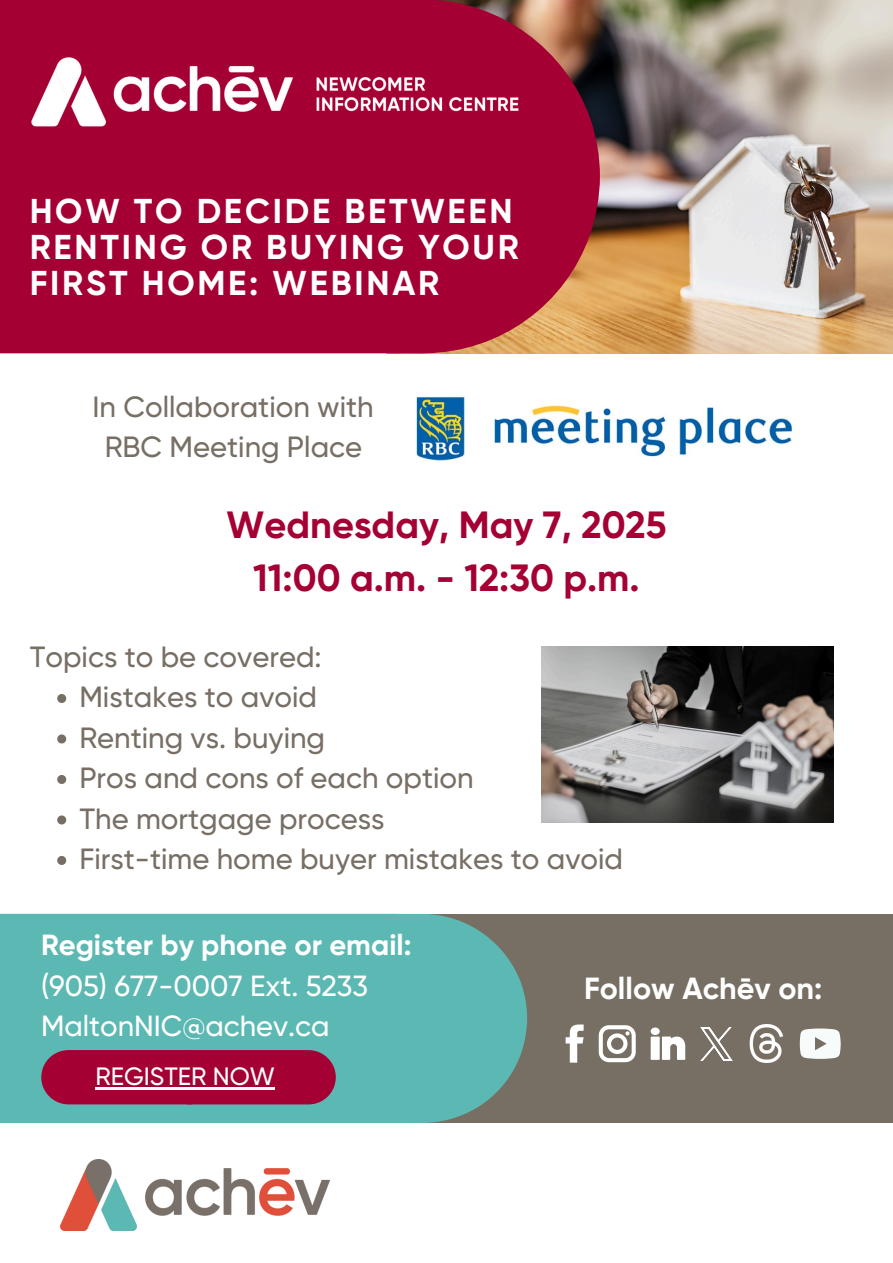
<style>
.page{position:relative;width:893px;height:1263px;background:#fff}
.page>*{position:absolute;margin:0;border:0;box-sizing:border-box;transform-origin:0 0}
.t1{font:700 37.88px/52.7px "Gilroy";color:#a50034;text-align:center}
.t2{font:700 34.42px/35.6px "Gilroy";letter-spacing:.08em;color:#fff}
.t3{font:700 30.53px "Gilroy";color:#fff}
.t4{font:500 29.25px/40.5px "Gilroy";color:#776e64;text-align:center}
.t5{font:500 29.1px/40.9px "Gilroy";color:#fff}
.t6{font:500 25.05px "Gilroy";color:#f7fbfa}
.s1{font-weight:700}
</style>
<div class="page">
<img style="left:600px;top:0;width:293px;height:353px">
<svg style="left:0;top:0;width:600px;height:353px;fill:#a50034"></svg>
<img style="left:23px;top:0;width:510px;height:191px">
<img style="left:60px;top:1159px;width:269px;height:71px">
<div style="left:351px;top:914px;width:542px;height:209px;background:#776e64"></div>
<svg style="left:565px;top:1024px;width:18px;height:39px"></svg>
<svg style="left:599px;top:1025px;width:37px;height:37px"></svg>
<svg style="left:650px;top:1027px;width:35px;height:32px"></svg>
<img style="left:700px;top:1027px;width:32px;height:33px">
<img style="left:749px;top:1025px;width:34px;height:37px">
<svg style="left:800px;top:1028px;width:40px;height:31px"></svg>
<svg style="left:499px;top:947px;width:28px;height:143px;fill:#5cb8b2"></svg>
<div style="left:0;top:914px;width:499px;height:209px;background:#5cb8b2"></div>
<svg style="left:41px;top:1050px;width:295px;height:54px"></svg>
<img style="left:416px;top:396px;width:377px;height:65px">
<img style="left:541px;top:647px;width:292px;height:175px">
<hr style="left:95px;top:1087px;width:180px;height:2px;background:#f7fbfa">
<svg style="left:57px;top:694px;width:9px;height:9px"></svg>
<svg style="left:57px;top:734px;width:9px;height:9px"></svg>
<svg style="left:57px;top:775px;width:9px;height:9px"></svg>
<svg style="left:57px;top:815px;width:9px;height:9px"></svg>
<svg style="left:57px;top:856px;width:9px;height:9px"></svg>
<p class="t2" style="left:30px;top:194px;width:491px">HOW TO DECIDE BETWEEN<br>RENTING OR BUYING YOUR<br>FIRST HOME: WEBINAR</p>
<h1 class="t4" style="left:93px;top:386px;width:283px">In Collaboration with<br>RBC Meeting Place</h1>
<h3 class="t1" style="left:226px;top:499px;width:441px">Wednesday, May 7, 2025<br>11:00 a.m. - 12:30 p.m.</h3>
<h3 class="t4" style="left:30px;top:637px;width:293px">Topics to be covered:</h3>
<p class="t4" style="left:79px;top:677px;width:239px">Mistakes to avoid</p>
<p class="t4" style="left:79px;top:718px;width:247px">Renting vs. buying</p>
<p class="t4" style="left:79px;top:758px;width:396px">Pros and cons of each option</p>
<p class="t4" style="left:79px;top:799px;width:307px">The mortgage process</p>
<p class="t4" style="left:79px;top:839px;width:545px">First-time home buyer mistakes to avoid</p>
<p class="t5" style="left:41px;top:924px;width:372px"><span class="s1">Register by phone or email: </span>(905) 677-0007 Ext. 5233<br>MaltonNIC@achev.ca</p>
<h2 class="t6" style="left:95px;top:1062px;width:181px">REGISTER NOW</h2>
<p class="t3" style="left:584px;top:970px;width:240px">Follow Achēv on:</p>
</div>
